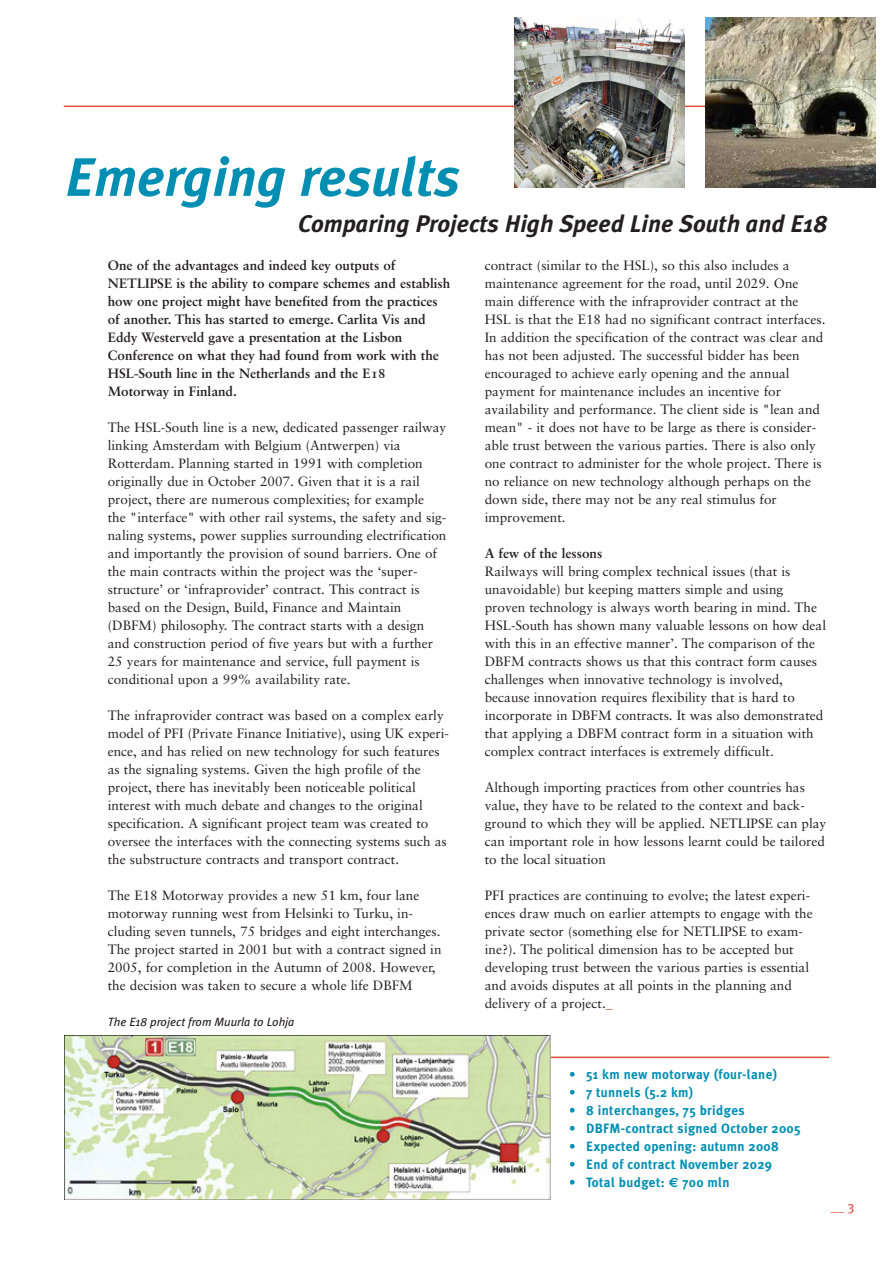
<style>
.page{position:relative;width:893px;height:1263px;background:#fff}
.page>*{position:absolute;margin:0;border:0;box-sizing:border-box;transform-origin:0 0}
.t1{font:italic 700 54px "Meta Plus";color:#008fb3}
.t2{font:italic 700 24px "Meta Plus";color:#231f20}
.t3{font:13.5px/18px "Sabon";color:#231f20}
.t4{font:13.5px/18px "Sabon Bold Os F";color:#231f20}
.t5{font:700 13.5px "Meta Plus";letter-spacing:.025em;color:#008fb3}
.t6{font:13.5px "Meta Plus";color:#e14c3a}
.t7{font:italic 12px "Meta Plus";color:#231f20}
.s1{color:#e14c3a}
.s2{font-family:"Euro Sans"}
</style>
<div class="page">
<hr style="left:64px;top:106px;width:812px;height:1px;background:#e14c3a">
<hr style="left:106px;top:1056px;width:723px;height:2px;background:#e14c3a">
<img style="left:64px;top:1035px;width:486px;height:164px">
<img style="left:706px;top:17px;width:170px;height:170px">
<img style="left:514px;top:17px;width:171px;height:170px">
<h1 class="t1" style="left:65px;top:146px;width:396px">Emerging results</h1>
<h2 class="t2" style="left:298px;top:210px;width:531px">Comparing Projects High Speed Line South and E18</h2>
<p class="t4" style="left:108px;top:257px;width:344px">One of the advantages and indeed key outputs of NETLIPSE is the ability to compare schemes and establish how one project might have benefited from the practices of another. This has started to emerge. Carlita Vis and Eddy Westerveld gave a presentation at the Lisbon Conference on what they had found from work with the HSL-South line in the Netherlands and the E18<br>Motorway in Finland.</p>
<p class="t3" style="left:108px;top:419px;width:340px">The HSL-South line is a new, dedicated passenger railway linking Amsterdam with Belgium (Antwerpen) via Rotterdam. Planning started in 1991 with completion originally due in October 2007. Given that it is a rail project, there are numerous complexities; for example<br>the "interface" with other rail systems, the safety and sig&shy;naling systems, power supplies surrounding electrification and importantly the provision of sound barriers. One of the main contracts within the project was the ‘super&shy;structure’ or ‘infraprovider’ contract. This contract is based on the Design, Build, Finance and Maintain (DBFM) philosophy. The contract starts with a design and construction period of five years but with a further 25 years for maintenance and service, full payment is conditional upon a 99% availability rate.</p>
<p class="t3" style="left:108px;top:707px;width:343px">The infraprovider contract was based on a complex early model of PFI (Private Finance Initiative), using UK experi&shy;ence, and has relied on new technology for such features as the signaling systems. Given the high profile of the project, there has inevitably been noticeable political interest with much debate and changes to the original specification. A significant project team was created to oversee the interfaces with the connecting systems such as the substructure contracts and transport contract.</p>
<p class="t3" style="left:108px;top:887px;width:335px">The E18 Motorway provides a new 51 km, four lane motorway running west from Helsinki to Turku, in&shy;cluding seven tunnels, 75 bridges and eight interchanges.<br>The project started in 2001 but with a contract signed in 2005, for completion in the Autumn of 2008. However, the decision was taken to secure a whole life DBFM</p>
<p class="t7" style="left:108px;top:1015px;width:188px">The E18 project from Muurla to Lohja</p>
<p class="t3" style="left:485px;top:257px;width:342px">contract (similar to the HSL), so this also includes a maintenance agreement for the road, until 2029. One main difference with the infraprovider contract at the HSL is that the E18 had no significant contract interfaces.<br>In addition the specification of the contract was clear and has not been adjusted. The successful bidder has been encouraged to achieve early opening and the annual payment for maintenance includes an incentive for availability and performance. The client side is "lean and mean" - it does not have to be large as there is consider&shy;able trust between the various parties. There is also only one contract to administer for the whole project. There is no reliance on new technology although perhaps on the down side, there may not be any real stimulus for improvement.</p>
<p class="t4" style="left:485px;top:545px;width:119px">A few of the lessons</p>
<p class="t3" style="left:485px;top:563px;width:343px">Railways will bring complex technical issues (that is unavoidable) but keeping matters simple and using proven technology is always worth bearing in mind. The HSL-South has shown many valuable lessons on how deal with this in an effective manner’. The comparison of the DBFM contracts shows us that this contract form causes challenges when innovative technology is involved, because innovation requires flexibility that is hard to incorporate in DBFM contracts. It was also demonstrated that applying a DBFM contract form in a situation with complex contract interfaces is extremely difficult.</p>
<p class="t3" style="left:485px;top:779px;width:343px">Although importing practices from other countries has value, they have to be related to the context and back&shy;ground to which they will be applied. NETLIPSE can play can important role in how lessons learnt could be tailored to the local situation</p>
<p class="t3" style="left:485px;top:887px;width:330px">PFI practices are continuing to evolve; the latest experi&shy;ences draw much on earlier attempts to engage with the private sector (something else for NETLIPSE to exam&shy;ine?). The political dimension has to be accepted but developing trust between the various parties is essential and avoids disputes at all points in the planning and delivery of a project.<span class="s1">_</span></p>
<p class="t5" style="left:569px;top:1066px;width:210px">• 51 km new motorway (four-lane)</p>
<p class="t5" style="left:569px;top:1084px;width:126px">• 7 tunnels (5.2 km)</p>
<p class="t5" style="left:569px;top:1102px;width:177px">• 8 interchanges, 75 bridges</p>
<p class="t5" style="left:569px;top:1120px;width:233px">• DBFM-contract signed October 2005</p>
<p class="t5" style="left:569px;top:1138px;width:211px">• Expected opening: autumn 2008</p>
<p class="t5" style="left:569px;top:1156px;width:205px">• End of contract November 2029</p>
<p class="t5" style="left:569px;top:1174px;width:162px">• Total budget: <span class="s2">€</span> 700 mln</p>
<p class="t6" style="left:831px;top:1199px;width:25px">__ 3</p>
</div>
